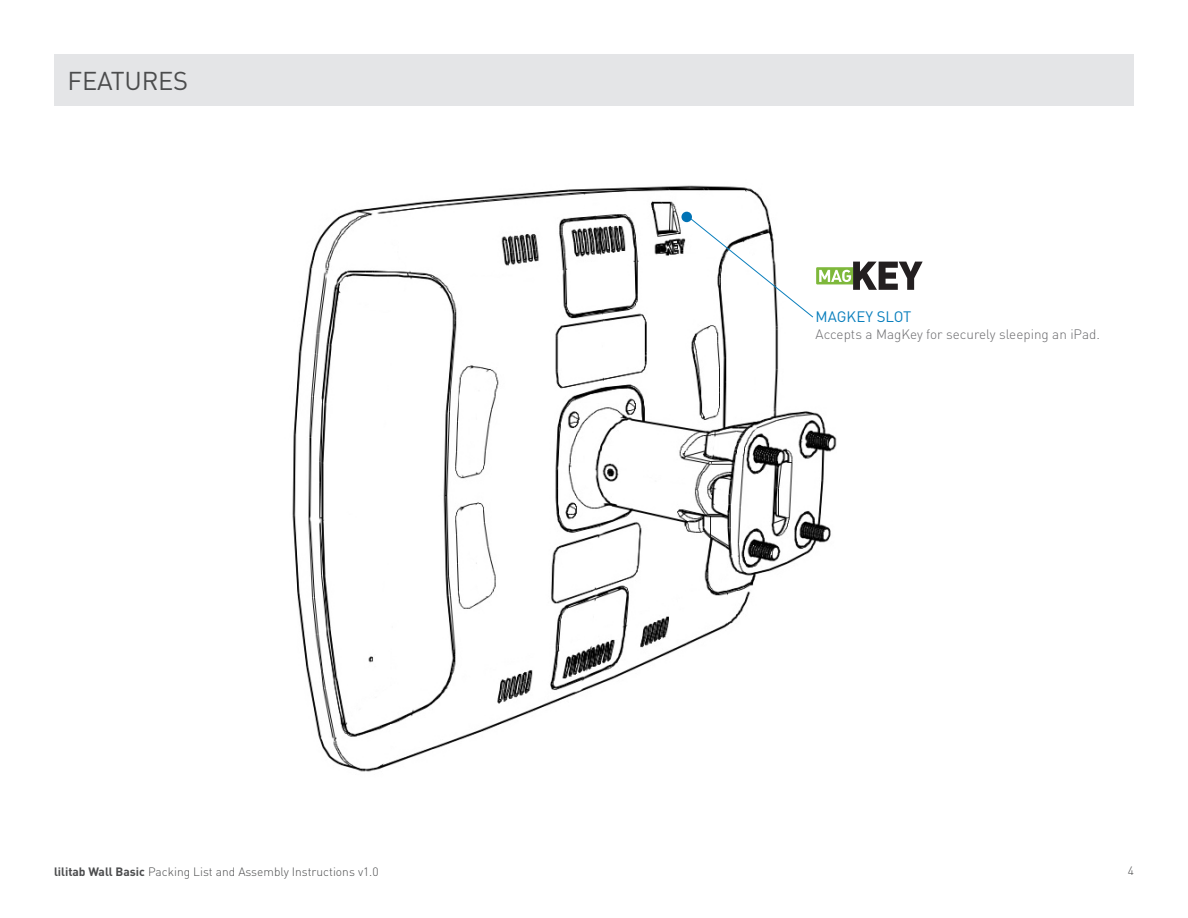
<style>
.page{position:relative;width:1188px;height:918px;background:#fff}
.page>*{position:absolute;margin:0;border:0;box-sizing:border-box;transform-origin:0 0}
.t1{font:25.5px "DIN";letter-spacing:-.01em;color:#4b4c4d}
.t2{font:15px "DIN";color:#0a7fbd}
.t3{font:300 13.5px "DIN";color:#69696c}
.t4{font:300 12px "DIN";color:#4b4c4d}
.s1{font-weight:700}
</style>
<div class="page">
<div style="left:54px;top:54px;width:1080px;height:52px;background:#e4e5e7"></div>
<img style="left:292px;top:185px;width:544px;height:587px">
<div style="left:681px;top:212px;width:11px;height:10px;background:#0072b4;border-radius:50%"></div>
<svg style="left:687px;top:216px;width:236px;height:102px"></svg>
<h1 class="t1" style="left:68px;top:65px;width:122px">FEATURES</h1>
<p class="t2" style="left:816px;top:307px;width:97px">MAGKEY SLOT</p>
<p class="t3" style="left:816px;top:326px;width:286px">Accepts a MagKey for securely sleeping an iPad.</p>
<p class="t4" style="left:54px;top:864px;width:326px"><span class="s1">lilitab Wall Basic</span> Packing List and Assembly Instructions v1.0</p>
<p class="t4" style="left:1128px;top:864px;width:8px">4</p>
</div>
